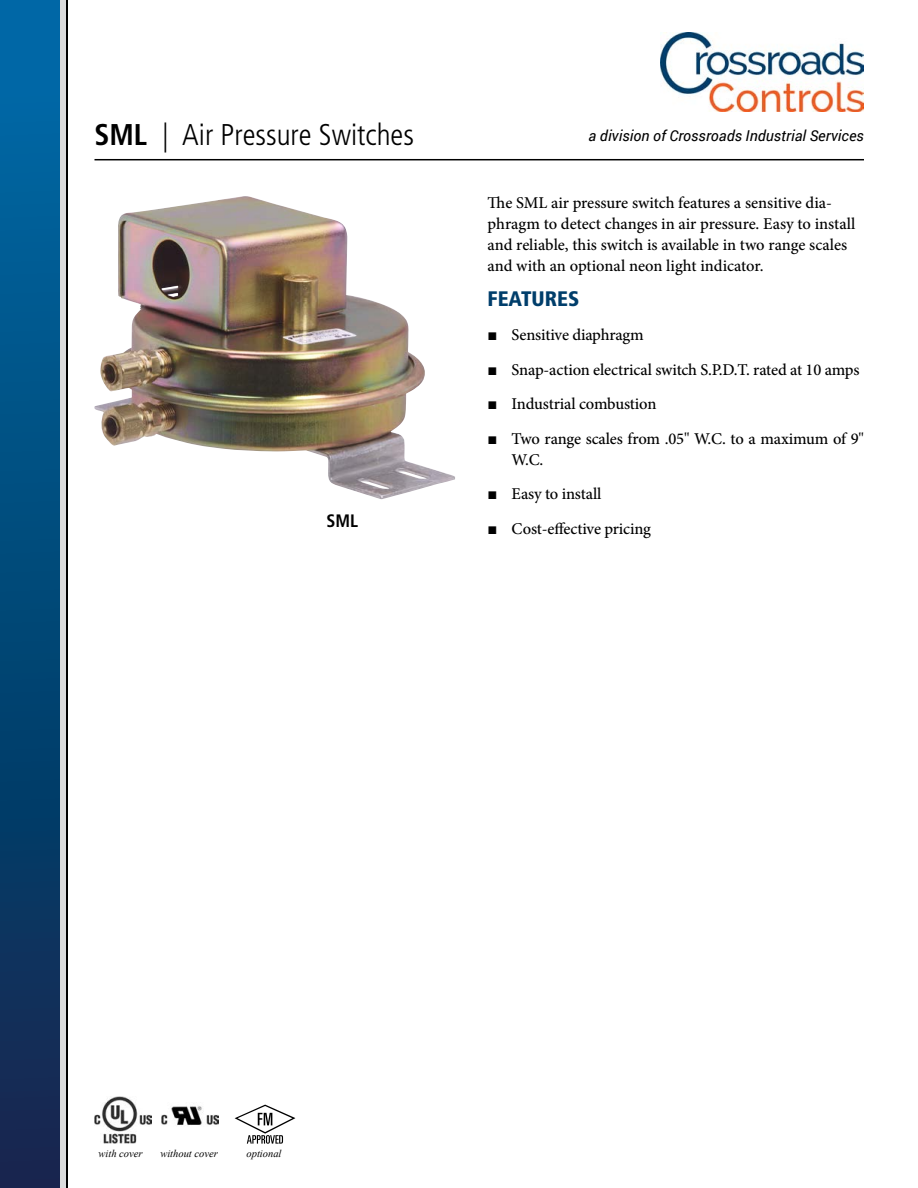
<style>
.page{position:relative;width:918px;height:1188px;background:#fff}
.page>*{position:absolute;margin:0;border:0;box-sizing:border-box;transform-origin:0 0}
.t1{font:300 condensed 30px "Frutiger LT Std";color:#000}
.t2{font:900 condensed 21px "Frutiger LT Std";color:#003e6b}
.t3{font:700 condensed 18px "Frutiger LT Std";color:#000}
.t4{font:500 16.5px/21px "Minion Pro";letter-spacing:-.005em;color:#000}
.t5{font:italic 15px "Roboto";color:#000}
.t6{font:italic 10.5px "Times New Roman";color:#000}
.s1{font-weight:700}
.s2{font-family:"Arial";font-weight:400}
</style>
<div class="page">
<div style="left:0;top:0;width:67px;height:1188px;background:linear-gradient(to bottom,#006ca9,#10254b)"></div>
<div style="left:60px;top:0;width:7px;height:1188px;background:#dadbdc"></div>
<hr style="left:66px;top:0;width:2px;height:1188px;background:#000">
<hr style="left:94px;top:159px;width:770px;height:1px;background:#000">
<img style="left:94px;top:196px;width:361px;height:303px">
<img style="left:661px;top:33px;width:202px;height:79px">
<svg style="left:235px;top:1105px;width:60px;height:39px"></svg>
<img style="left:94px;top:1097px;width:57px;height:47px">
<img style="left:162px;top:1106px;width:57px;height:19px">
<h1 class="t1" style="left:94px;top:118px;width:321px"><span class="s1">SML</span> | Air Pressure Switches</h1>
<p class="t3" style="left:327px;top:510px;width:33px">SML</p>
<p class="t5" style="left:589px;top:125px;width:277px">a division of Crossroads Industrial Services</p>
<p class="t4" style="left:488px;top:192px;width:369px">The SML air pressure switch features a sensitive dia&shy;phragm to detect changes in air pressure. Easy to install and reliable, this switch is available in two range scales and with an optional neon light indicator.</p>
<p class="t2" style="left:488px;top:286px;width:93px">FEATURES</p>
<p class="t4" style="left:488px;top:324px;width:158px"><span class="s2">■</span> Sensitive diaphragm</p>
<p class="t4" style="left:488px;top:359px;width:373px"><span class="s2">■</span> Snap-action electrical switch S.P.D.T. rated at 10 amps</p>
<p class="t4" style="left:488px;top:393px;width:170px"><span class="s2">■</span> Industrial combustion</p>
<p class="t4" style="left:512px;top:428px;width:354px;text-indent:-24px"><span class="s2">■</span> Two range scales from .05" W.C. to a maximum of 9"<br>W.C.</p>
<p class="t4" style="left:488px;top:483px;width:115px"><span class="s2">■</span> Easy to install</p>
<p class="t4" style="left:488px;top:518px;width:165px"><span class="s2">■</span> Cost-effective pricing</p>
<p class="t6" style="left:99px;top:1146px;width:46px">with cover</p>
<p class="t6" style="left:160px;top:1146px;width:59px">without cover</p>
<p class="t6" style="left:247px;top:1146px;width:37px">optional</p>
</div>
